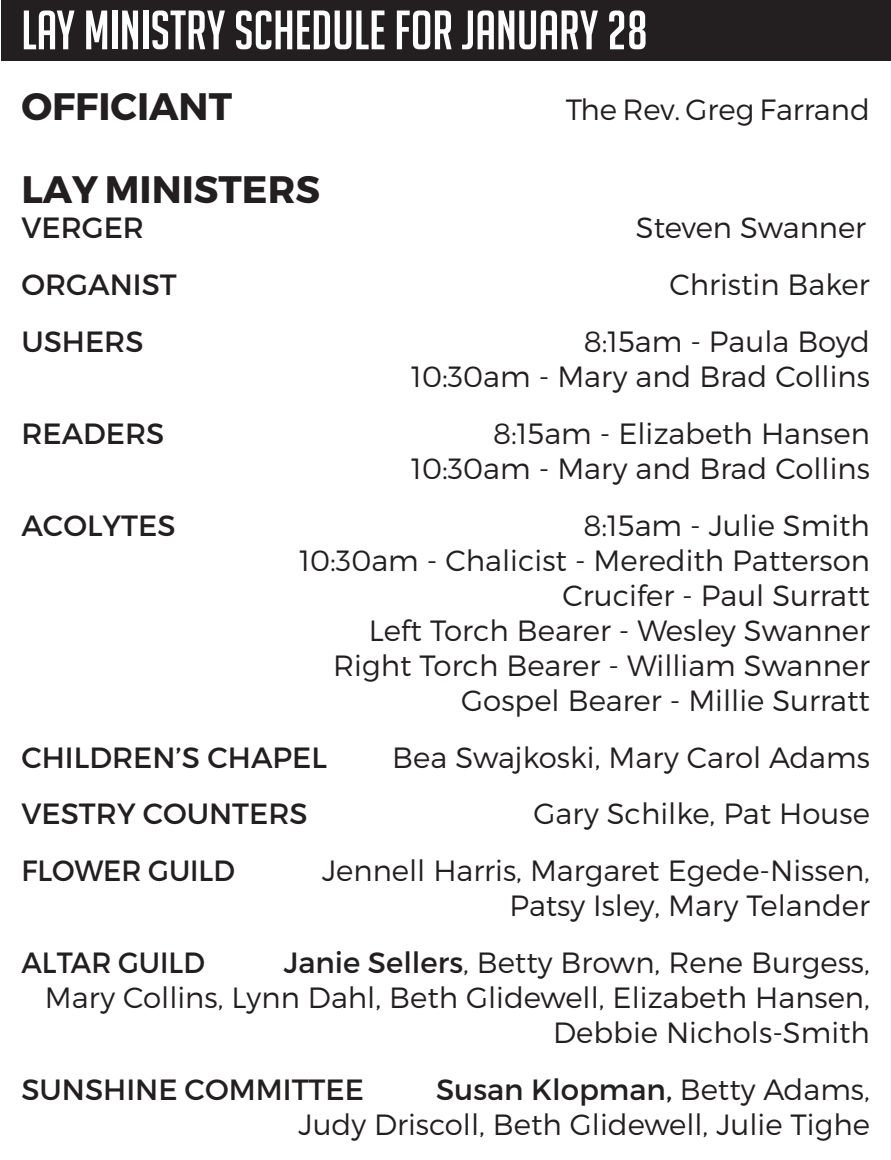
<style>
.page{position:relative;width:891px;height:1160px;background:#fff}
.page>*{position:absolute;margin:0;border:0;box-sizing:border-box;transform-origin:0 0}
.t1{font:54px "Big Noodle Titling";color:#fff}
.t2{font:38.25px "Trueno Bd";color:#231f20}
.t3{font:29.25px/35.1px "Trueno Lt";color:#231f20;text-align:right}
.t4{font:29.25px "Trueno Rg";color:#231f20}
.t5{font:29.25px "Trueno Rg";color:#231f20;scale:.95 1}
.s1{font-family:"Trueno Rg"}
</style>
<div class="page">
<div style="left:1px;top:0;width:890px;height:61px;background:#231f20"></div>
<p class="t1" style="left:21px;top:1px;width:628px">LAY MINISTRY SCHEDULE FOR JANUARY 28</p>
<p class="t2" style="left:21px;top:82px;width:212px">OFFICIANT</p>
<p class="t3" style="left:566px;top:91px;width:305px">The Rev. Greg Farrand</p>
<p class="t2" style="left:21px;top:166px;width:300px">LAY MINISTERS</p>
<p class="t4" style="left:21px;top:210px;width:124px">VERGER</p>
<p class="t3" style="left:636px;top:210px;width:232px">Steven Swanner</p>
<p class="t4" style="left:21px;top:267px;width:157px">ORGANIST</p>
<p class="t3" style="left:669px;top:267px;width:202px">Christin Baker</p>
<p class="t4" style="left:21px;top:323px;width:124px">USHERS</p>
<p class="t3" style="left:584px;top:323px;width:288px">8:15am - Paula Boyd</p>
<p class="t3" style="left:411px;top:359px;width:460px">10:30am - Mary and Brad Collins</p>
<p class="t4" style="left:21px;top:415px;width:145px">READERS</p>
<p class="t3" style="left:493px;top:415px;width:378px">8:15am - Elizabeth Hansen</p>
<p class="t3" style="left:411px;top:450px;width:460px">10:30am - Mary and Brad Collins</p>
<p class="t4" style="left:21px;top:507px;width:156px">ACOLYTES</p>
<p class="t3" style="left:584px;top:507px;width:288px">8:15am - Julie Smith</p>
<p class="t3" style="left:299px;top:542px;width:572px">10:30am - Chalicist - Meredith Patterson</p>
<p class="t3" style="left:562px;top:577px;width:309px">Crucifer - Paul Surratt</p>
<p class="t3" style="left:369px;top:612px;width:503px">Left Torch Bearer - Wesley Swanner</p>
<p class="t3" style="left:333px;top:647px;width:538px">Right Torch Bearer - William Swanner</p>
<p class="t3" style="left:461px;top:683px;width:410px">Gospel Bearer - Millie Surratt</p>
<p class="t4" style="left:21px;top:739px;width:307px">CHILDREN’S CHAPEL</p>
<p class="t3" style="left:392px;top:739px;width:479px">Bea Swajkoski, Mary Carol Adams</p>
<p class="t4" style="left:21px;top:796px;width:288px">VESTRY COUNTERS</p>
<p class="t3" style="left:533px;top:796px;width:338px">Gary Schilke, Pat House</p>
<p class="t5" style="left:21px;top:853px;width:226px">FLOWER GUILD</p>
<p class="t3" style="left:322px;top:853px;width:549px">Jennell Harris, Margaret Egede-Nissen,<br>Patsy Isley, Mary Telander</p>
<p class="t5" style="left:21px;top:945px;width:195px">ALTAR GUILD</p>
<p class="t3" style="left:45px;top:944px;width:826px"><span class="s1">Janie Sellers</span>, Betty Brown, Rene Burgess,<br>Mary Collins, Lynn Dahl, Beth Glidewell, Elizabeth Hansen,<br>Debbie Nichols-Smith</p>
<p class="t4" style="left:21px;top:1071px;width:344px">SUNSHINE COMMITTEE</p>
<p class="t3" style="left:299px;top:1071px;width:573px"><span class="s1">Susan Klopman,</span> Betty Adams,<br>Judy Driscoll, Beth Glidewell, Julie Tighe</p>
</div>
